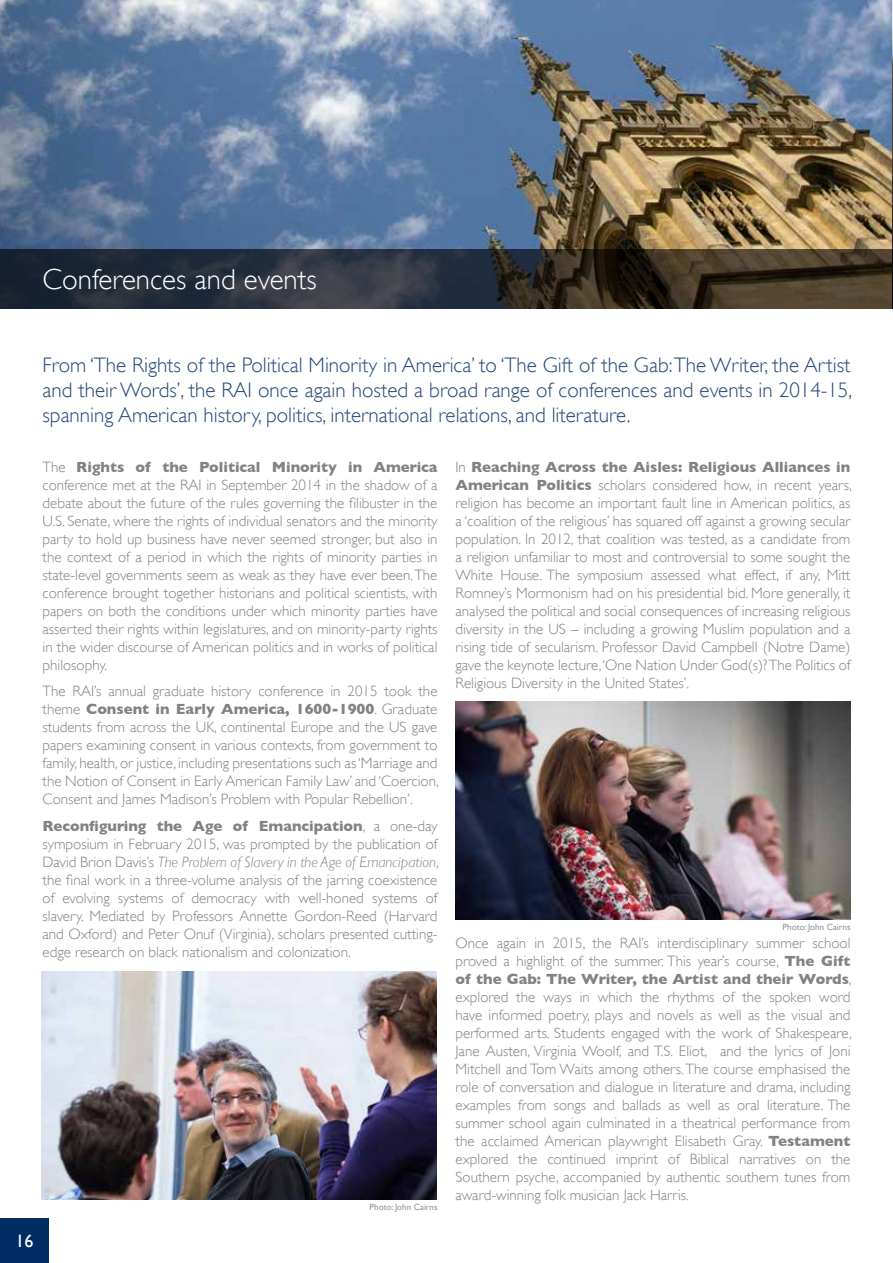
<style>
.page{position:relative;width:893px;height:1263px;background:#fff}
.page>*{position:absolute;margin:0;border:0;box-sizing:border-box;transform-origin:0 0}
.t1{font:300 28.95px "Gill Sans";color:#fff}
.t2{font:300 21px/25.2px "Gill Sans";color:#234879;text-align:justify}
.t3{font:18px "Gill Sans";color:#fff}
.t4{font:300 15px/18px "Gill Sans";color:#808285;text-align:justify}
.t5{font:9px "Gill Sans";color:#949698}
.s1{font-weight:700}
.s2{font-style:italic}
</style>
<div class="page">
<img style="left:0;top:0;width:892px;height:249px">
<svg style="left:0;top:249px;width:892px;height:59px;background:#303031"></svg>
<div style="left:0;top:1218px;width:49px;height:45px;background:#002d63"></div>
<hr style="left:892px;top:0;width:1px;height:308px;background:#f2f2f3">
<hr style="left:892px;top:249px;width:1px;height:59px;background:#231f20">
<img style="left:455px;top:702px;width:395px;height:217px">
<img style="left:42px;top:972px;width:395px;height:227px">
<h1 class="t1" style="left:43px;top:256px;width:276px">Conferences and events</h1>
<p class="t2" style="left:43px;top:351px;width:811px">From ‘The Rights of the Political Minority in America’ to ‘The Gift of the Gab:The Writer, the Artist and their Words’, the RAI once again hosted a broad range of conferences and events in 2014-15, spanning American history, politics, international relations, and literature.</p>
<p class="t4" style="left:43px;top:457px;width:396px">The <span class="s1">Rights of the Political Minority in America </span>conference met at the RAI in September 2014 in the shadow of a debate about the future of the rules governing the filibuster in the U.S. Senate, where the rights of individual senators and the minority party to hold up business have never seemed stronger, but also in the context of a period in which the rights of minority parties in state-level governments seem as weak as they have ever been. The conference brought together historians and political scientists, with papers on both the conditions under which minority parties have asserted their rights within legislatures, and on minority-party rights in the wider discourse of American politics and in works of political philosophy.</p>
<p class="t4" style="left:43px;top:682px;width:398px">The RAI’s annual graduate history conference in 2015 took the theme <span class="s1">Consent in Early America, 1600-1900</span>. Graduate students from across the UK, continental Europe and the US gave papers examining consent in various contexts, from government to family, health, or justice, including presentations such as ‘Marriage and the Notion of Consent in Early American Family Law’ and ‘Coercion, Consent and James Madison’s Problem with Popular Rebellion’.</p>
<p class="t4" style="left:43px;top:816px;width:398px"><span class="s1">Reconfiguring the Age of Emancipation</span>, a one-day symposium in February 2015, was prompted by the publication of David Brion Davis’s <span class="s2">The Problem of Slavery in the Age of Emancipation</span>, the final work in a three-volume analysis of the jarring coexistence of evolving systems of democracy with well-honed systems of slavery. Mediated by Professors Annette Gordon-Reed (Harvard and Oxford) and Peter Onuf (Virginia), scholars presented cutting&shy;edge research on black nationalism and colonization.</p>
<p class="t3" style="left:15px;top:1230px;width:19px">16</p>
<p class="t5" style="left:370px;top:1201px;width:69px">Photo: John Cairns</p>
<p class="t4" style="left:455px;top:457px;width:398px">In <span class="s1">Reaching Across the Aisles: Religious Alliances in American Politics</span> scholars considered how, in recent years, religion has become an important fault line in American politics, as a ‘coalition of the religious’ has squared off against a growing secular population. In 2012, that coalition was tested, as a candidate from a religion unfamiliar to most and controversial to some sought the White House. The symposium assessed what effect, if any, Mitt Romney’s Mormonism had on his presidential bid. More generally, it analysed the political and social consequences of increasing religious diversity in the US – including a growing Muslim population and a rising tide of secularism. Professor David Campbell (Notre Dame) gave the keynote lecture,‘One Nation Under God(s)? The Politics of Religious Diversity in the United States’.</p>
<p class="t5" style="left:783px;top:922px;width:69px">Photo: John Cairns</p>
<p class="t4" style="left:455px;top:934px;width:398px">Once again in 2015, the RAI’s interdisciplinary summer school proved a highlight of the summer. This year’s course, <span class="s1">The Gift of the Gab: The Writer, the Artist and their Words</span>, explored the ways in which the rhythms of the spoken word have informed poetry, plays and novels as well as the visual and performed arts. Students engaged with the work of Shakespeare, Jane Austen, Virginia Woolf, and T.S. Eliot, and the lyrics of Joni Mitchell and Tom Waits among others. The course emphasised the role of conversation and dialogue in literature and drama, including examples from songs and ballads as well as oral literature. The summer school again culminated in a theatrical performance from the acclaimed American playwright Elisabeth Gray. <span class="s1">Testament </span>explored the continued imprint of Biblical narratives on the Southern psyche, accompanied by authentic southern tunes from award-winning folk musician Jack Harris.</p>
</div>
